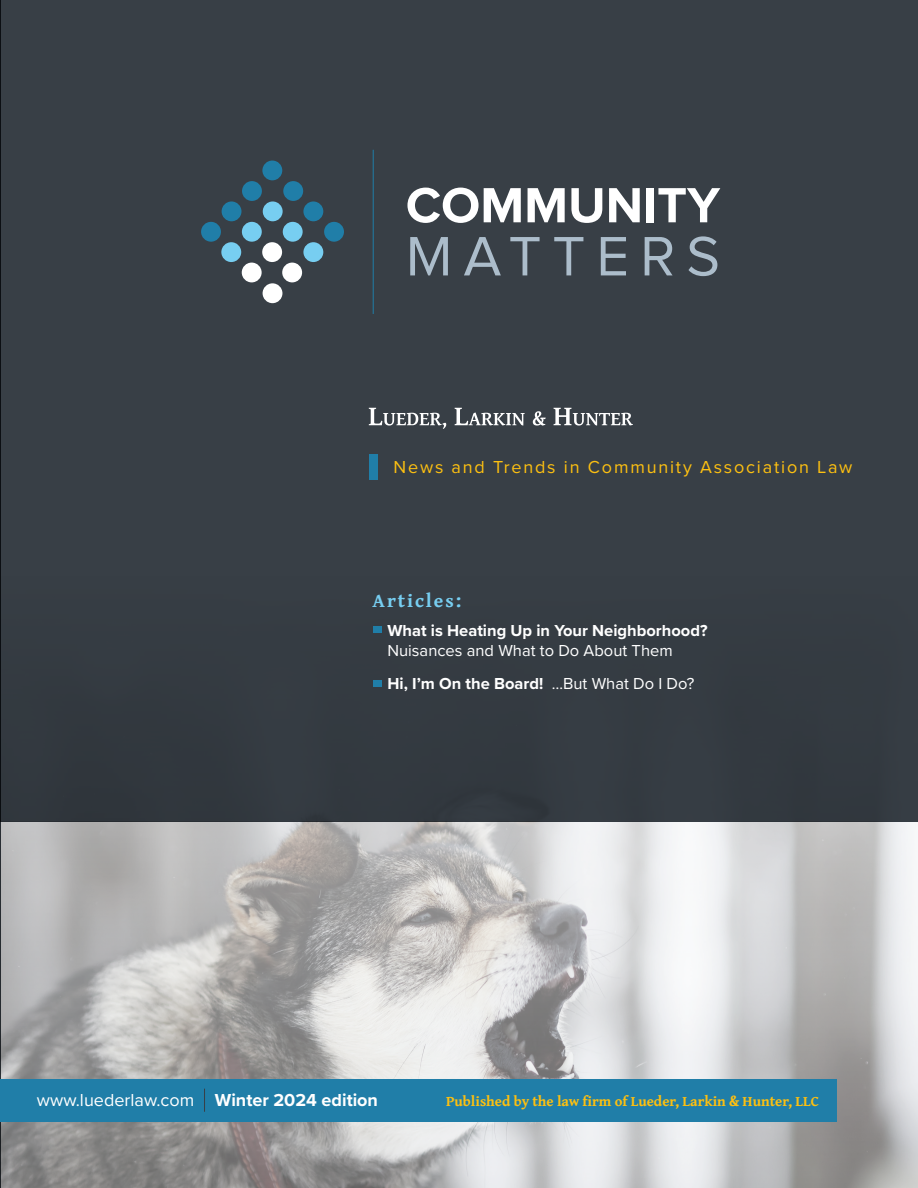
<style>
.page{position:relative;width:918px;height:1188px;background:#fff}
.page>*{position:absolute;margin:0;border:0;box-sizing:border-box;transform-origin:0 0}
.t1{font:700 19.5px "Gentium Book Plus";letter-spacing:.1em;color:#77cef1}
.t2{font:18px "Proxima Nova";letter-spacing:.1em;color:#fdc011}
.t3{font:18px "Proxima Nova";color:#fff}
.t4{font:700 18px "Proxima Nova";color:#fff}
.t5{font:700 16.5px/19.8px "Proxima Nova";color:#fff}
.t6{font:700 14.7px "Gentium Book Plus";color:#fdc011}
.s1{font-weight:400}
</style>
<div class="page">
<img style="left:1px;top:822px;width:917px;height:366px">
<div style="left:0;top:0;width:918px;height:822px;background:#383f46"></div>
<hr style="left:0;top:0;width:1px;height:1188px;background:#383f46">
<div style="left:0;top:1079px;width:837px;height:43px;background:#207ea8"></div>
<svg style="left:204px;top:1089px;width:1px;height:23px"></svg>
<div style="left:369px;top:454px;width:8px;height:25px;background:#207ea8"></div>
<div style="left:373px;top:627px;width:9px;height:6px;background:#207ea8"></div>
<div style="left:373px;top:681px;width:9px;height:6px;background:#207ea8"></div>
<svg style="left:407px;top:188px;width:114px;height:35px"></svg>
<svg style="left:528px;top:188px;width:37px;height:34px"></svg>
<svg style="left:571px;top:188px;width:31px;height:35px"></svg>
<svg style="left:609px;top:188px;width:31px;height:34px"></svg>
<div style="left:646px;top:188px;width:8px;height:34px;background:#fff"></div>
<svg style="left:658px;top:188px;width:62px;height:34px"></svg>
<svg style="left:410px;top:237px;width:38px;height:38px"></svg>
<svg style="left:464px;top:237px;width:37px;height:38px"></svg>
<svg style="left:510px;top:237px;width:30px;height:38px"></svg>
<svg style="left:554px;top:237px;width:29px;height:38px"></svg>
<svg style="left:601px;top:237px;width:25px;height:38px"></svg>
<svg style="left:645px;top:237px;width:28px;height:38px"></svg>
<svg style="left:688px;top:236px;width:29px;height:40px"></svg>
<div style="left:201px;top:222px;width:20px;height:20px;background:#207ea8;border-radius:50%"></div>
<div style="left:242px;top:222px;width:20px;height:20px;background:#77cef1;border-radius:50%"></div>
<div style="left:221px;top:242px;width:20px;height:20px;background:#77cef1;border-radius:50%"></div>
<div style="left:263px;top:201px;width:20px;height:20px;background:#77cef1;border-radius:50%"></div>
<div style="left:283px;top:222px;width:20px;height:20px;background:#77cef1;border-radius:50%"></div>
<div style="left:303px;top:242px;width:20px;height:20px;background:#77cef1;border-radius:50%"></div>
<div style="left:262px;top:242px;width:20px;height:20px;background:#fff;border-radius:50%"></div>
<div style="left:242px;top:263px;width:20px;height:19px;background:#fff;border-radius:50%"></div>
<div style="left:263px;top:283px;width:19px;height:20px;background:#fff;border-radius:50%"></div>
<div style="left:282px;top:263px;width:20px;height:19px;background:#fff;border-radius:50%"></div>
<div style="left:222px;top:201px;width:19px;height:20px;background:#207ea8;border-radius:50%"></div>
<div style="left:242px;top:181px;width:20px;height:20px;background:#207ea8;border-radius:50%"></div>
<div style="left:262px;top:161px;width:20px;height:19px;background:#207ea8;border-radius:50%"></div>
<div style="left:283px;top:181px;width:20px;height:20px;background:#207ea8;border-radius:50%"></div>
<div style="left:303px;top:201px;width:20px;height:20px;background:#207ea8;border-radius:50%"></div>
<div style="left:324px;top:222px;width:20px;height:20px;background:#207ea8;border-radius:50%"></div>
<hr style="left:373px;top:150px;width:1px;height:164px;background:#207ea8">
<svg style="left:369px;top:408px;width:77px;height:21px"></svg>
<svg style="left:455px;top:408px;width:70px;height:18px"></svg>
<svg style="left:533px;top:411px;width:13px;height:15px"></svg>
<svg style="left:554px;top:408px;width:79px;height:18px"></svg>
<p class="t2" style="left:394px;top:454px;width:460px">News and Trends in Community Association Law</p>
<p class="t1" style="left:373px;top:582px;width:90px">Articles:</p>
<p class="t5" style="left:388px;top:620px;width:322px">What is Heating Up in Your Neighborhood?<br><span class="s1">Nuisances and What to Do About Them</span></p>
<p class="t5" style="left:388px;top:674px;width:308px">Hi, I’m On the Board! <span class="s1">…But What Do I Do?</span></p>
<p class="t3" style="left:37px;top:1086px;width:159px">www.luederlaw.com</p>
<p class="t4" style="left:215px;top:1086px;width:165px">Winter 2024 edition</p>
<p class="t6" style="left:446px;top:1087px;width:374px">Published by the law firm of Lueder, Larkin &amp; Hunter, LLC</p>
</div>
